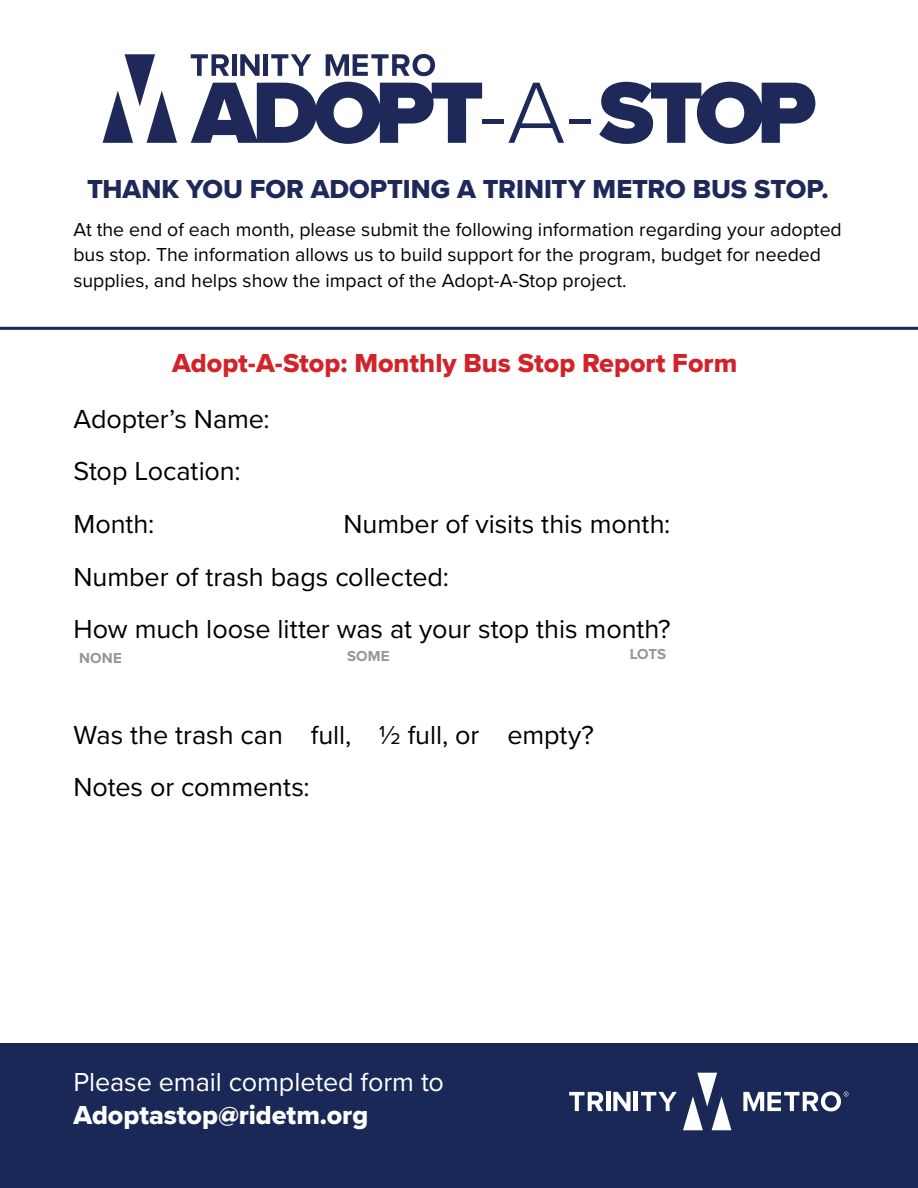
<style>
.page{position:relative;width:918px;height:1188px;background:#fff}
.page>*{position:absolute;margin:0;border:0;box-sizing:border-box;transform-origin:0 0}
.t1{font:27px/52.7px "Proxima Nova";letter-spacing:-.005em;color:#000}
.t2{font:27px "Proxima Nova Extrabld";color:#1e2859}
.t3{font:27px "Proxima Nova Extrabld";color:#d2232a}
.t4{font:27px "Proxima Nova";letter-spacing:-.005em;color:#fff}
.t5{font:27px "Proxima Nova Extrabld";letter-spacing:-.005em;color:#fff}
.t6{font:19.5px/25.2px "Proxima Nova";color:#000}
.t7{font:700 15px "Proxima Nova";letter-spacing:.01em;color:#939598}
</style>
<div class="page">
<svg style="left:191px;top:82px;width:291px;height:62px"></svg>
<hr style="left:482px;top:119px;width:22px;height:4px;background:#1e2859">
<svg style="left:508px;top:83px;width:56px;height:60px"></svg>
<hr style="left:569px;top:119px;width:22px;height:4px;background:#1e2859">
<svg style="left:599px;top:82px;width:216px;height:62px"></svg>
<svg style="left:103px;top:54px;width:74px;height:89px"></svg>
<svg style="left:191px;top:54px;width:38px;height:22px"></svg>
<div style="left:232px;top:54px;width:5px;height:22px;background:#1e2859"></div>
<svg style="left:240px;top:54px;width:20px;height:22px"></svg>
<div style="left:263px;top:54px;width:5px;height:22px;background:#1e2859"></div>
<svg style="left:271px;top:54px;width:40px;height:22px"></svg>
<svg style="left:326px;top:54px;width:109px;height:22px"></svg>
<div style="left:0;top:1043px;width:918px;height:145px;background:#1a2857"></div>
<svg style="left:569px;top:1092px;width:34px;height:19px"></svg>
<hr style="left:606px;top:1092px;width:4px;height:19px;background:#fff">
<svg style="left:613px;top:1092px;width:18px;height:19px"></svg>
<hr style="left:634px;top:1092px;width:4px;height:19px;background:#fff">
<svg style="left:641px;top:1092px;width:36px;height:19px"></svg>
<svg style="left:683px;top:1073px;width:48px;height:57px"></svg>
<svg style="left:743px;top:1092px;width:106px;height:19px"></svg>
<hr style="left:0;top:327px;width:918px;height:3px;background:#1a2857">
<h1 class="t2" style="left:87px;top:169px;width:743px">THANK YOU FOR ADOPTING A TRINITY METRO BUS STOP.</h1>
<p class="t6" style="left:73px;top:216px;width:770px">At the end of each month, please submit the following information regarding your adopted bus stop. The information allows us to build support for the program, budget for needed supplies, and helps show the impact of the Adopt-A-Stop project.</p>
<h1 class="t3" style="left:172px;top:343px;width:567px">Adopt-A-Stop: Monthly Bus Stop Report Form</h1>
<h1 class="t1" style="left:73px;top:391px;width:198px">Adopter’s Name:<br>Stop Location:<br>Month:</h1>
<h1 class="t1" style="left:73px;top:497px;width:599px;text-indent:270px">Number of visits this month:<br>Number of trash bags collected:<br>How much loose litter was at your stop this month?</h1>
<p class="t7" style="left:79px;top:647px;width:44px">NONE</p>
<p class="t7" style="left:347px;top:644px;width:44px">SOME</p>
<p class="t7" style="left:630px;top:642px;width:38px">LOTS</p>
<h1 class="t1" style="left:73px;top:707px;width:522px">Was the trash can full, ½ full, or empty?<br>Notes or comments:</h1>
<h1 class="t4" style="left:73px;top:1062px;width:372px">Please email completed form to</h1>
<h1 class="t5" style="left:73px;top:1094px;width:296px">Adoptastop@ridetm.org</h1>
</div>
